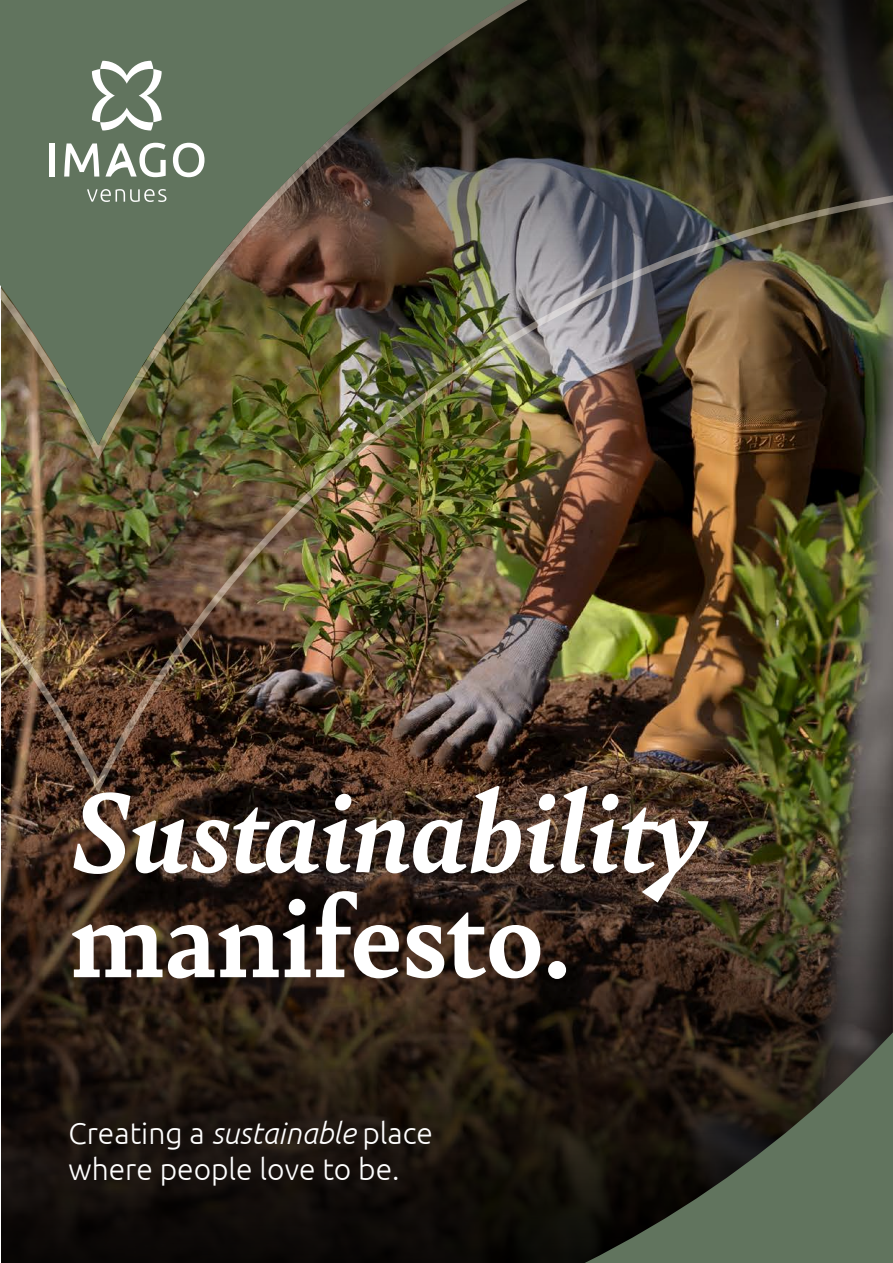
<style>
.page{position:relative;width:893px;height:1263px;background:#fff}
.page>*{position:absolute;margin:0;border:0;box-sizing:border-box;transform-origin:0 0}
.t1{font:italic 700 120px "Bely";letter-spacing:-.005em;color:#fff}
.t2{font:700 120px "Bely";color:#fff}
.t3{font:300 30px/36px "Ubuntu";color:#fff}
.s1{font-style:italic}
</style>
<div class="page">
<img style="left:1px;top:793px;width:582px;height:470px">
<svg style="left:583px;top:793px;width:310px;height:470px;background:#3c382a"></svg>
<img style="left:0;top:0;width:893px;height:793px">
<img style="left:0;top:0;width:540px;height:445px">
<svg style="left:92px;top:61px;width:70px;height:69px"></svg>
<div style="left:49px;top:143px;width:5px;height:34px;background:#fff"></div>
<svg style="left:64px;top:143px;width:35px;height:34px"></svg>
<svg style="left:173px;top:143px;width:31px;height:34px"></svg>
<svg style="left:105px;top:143px;width:61px;height:34px"></svg>
<svg style="left:87px;top:189px;width:79px;height:13px"></svg>
<h1 class="t1" style="left:70px;top:746px;width:638px">Sustainability</h1>
<h1 class="t2" style="left:70px;top:852px;width:504px">manifesto.</h1>
<p class="t3" style="left:68px;top:1114px;width:366px">Creating a <span class="s1">sustainable</span> place where people love to be.</p>
</div>
